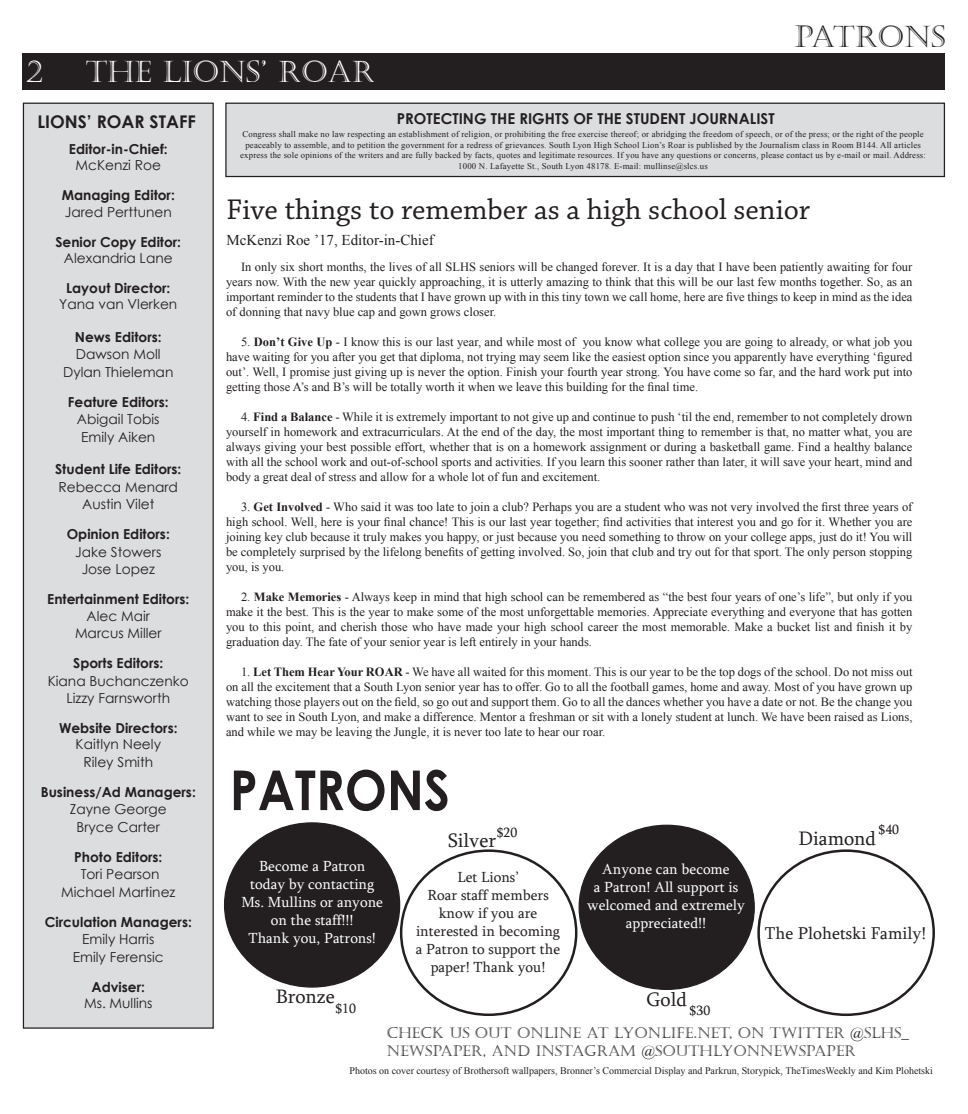
<style>
.page{position:relative;width:968px;height:1114px;background:#fff}
.page>*{position:absolute;margin:0;border:0;box-sizing:border-box;transform-origin:0 0}
.t1{font:700 55px "Century Gothic";color:#231f20;scale:.91 1}
.t2{font:30px "Chaparral Pro";color:#231f20}
.t3{font:30px "Castellar";color:#fff}
.t4{font:30px "Castellar";color:#231f20}
.t5{font:20px "Sylfaen";color:#231f20}
.t6{font:17.5px "Sylfaen";color:#231f20}
.t7{font:700 17.5px "Century Gothic";color:#231f20}
.t8{font:15px/18px "Sylfaen";color:#fff;text-align:center}
.t9{font:15px/18px "Sylfaen";color:#231f20;text-align:center}
.t10{font:15px "Castellar";color:#231f20}
.t11{font:700 15px "Charlemagne Std";color:#231f20}
.t12{font:700 15px "Century Gothic";color:#231f20}
.t13{font:15px "Times New Roman";color:#231f20}
.t14{font:13.75px/17.5px "Century Gothic";color:#231f20;text-align:center}
.t15{font:700 13.75px "Century Gothic";color:#231f20}
.t16{font:13.75px "Sylfaen";color:#231f20}
.t17{font:12.5px/15px "Times New Roman";color:#231f20;text-align:justify}
.t18{font:10px "Times New Roman";color:#231f20}
.t19{font:8.75px/10.5px "Times New Roman";letter-spacing:.02em;color:#231f20;text-align:center}
.s1{font-weight:700}
</style>
<div class="page">
<div style="left:22px;top:53px;width:923px;height:36px;background:#231f20"></div>
<div style="left:23px;top:103px;width:190px;height:925px;background:#dcdddf"></div>
<div style="left:23px;top:103px;width:191px;height:925px;border:1px solid #231f20"></div>
<div style="left:226px;top:103px;width:718px;height:73px;background:#dcdddf"></div>
<div style="left:225px;top:103px;width:720px;height:74px;border:1px solid #231f20"></div>
<div style="left:224px;top:823px;width:175px;height:164px;background:#231f20;border-radius:50%"></div>
<div style="left:579px;top:825px;width:175px;height:164px;background:#231f20;border-radius:50%"></div>
<h2 class="t3" style="left:27px;top:55px;width:17px">2</h2>
<h2 class="t3" style="left:86px;top:55px;width:291px">THE LIONS’ ROAR</h2>
<h2 class="t4" style="left:794px;top:19px;width:153px">PATRONS</h2>
<h3 class="t7" style="left:38px;top:108px;width:160px">LIONS’ ROAR STAFF</h3>
<p class="t15" style="left:69px;top:139px;width:100px">Editor-in-Chief:</p>
<p class="t14" style="left:75px;top:156px;width:87px">McKenzi Roe</p>
<p class="t15" style="left:62px;top:185px;width:115px">Managing Editor:</p>
<p class="t14" style="left:65px;top:203px;width:108px">Jared Perttunen</p>
<p class="t15" style="left:55px;top:231px;width:127px">Senior Copy Editor:</p>
<p class="t14" style="left:64px;top:249px;width:110px">Alexandria Lane</p>
<p class="t15" style="left:66px;top:277px;width:106px">Layout Director:</p>
<p class="t14" style="left:59px;top:295px;width:120px">Yana van Vlerken</p>
<p class="t15" style="left:75px;top:326px;width:88px">News Editors:</p>
<p class="t14" style="left:63px;top:345px;width:112px">Dawson Moll<br>Dylan Thieleman</p>
<p class="t15" style="left:68px;top:391px;width:102px">Feature Editors:</p>
<p class="t14" style="left:77px;top:410px;width:84px">Abigail Tobis<br>Emily Aiken</p>
<p class="t15" style="left:55px;top:459px;width:128px">Student Life Editors:</p>
<p class="t14" style="left:58px;top:478px;width:121px">Rebecca Menard<br>Austin Vilet</p>
<p class="t15" style="left:67px;top:524px;width:105px">Opinion Editors:</p>
<p class="t14" style="left:75px;top:543px;width:88px">Jake Stowers<br>Jose Lopez</p>
<p class="t15" style="left:47px;top:589px;width:144px">Entertainment Editors:</p>
<p class="t14" style="left:75px;top:606px;width:88px">Alec Mair<br>Marcus Miller</p>
<p class="t15" style="left:73px;top:652px;width:92px">Sports Editors:</p>
<p class="t14" style="left:48px;top:671px;width:143px">Kiana Buchanczenko<br>Lizzy Farnsworth</p>
<p class="t15" style="left:59px;top:717px;width:120px">Website Directors:</p>
<p class="t14" style="left:76px;top:735px;width:87px">Kaitlyn Neely<br>Riley Smith</p>
<p class="t15" style="left:41px;top:781px;width:157px">Business/Ad Managers:</p>
<p class="t14" style="left:70px;top:800px;width:98px">Zayne George<br>Bryce Carter</p>
<p class="t15" style="left:74px;top:846px;width:90px">Photo Editors:</p>
<p class="t14" style="left:61px;top:865px;width:116px">Tori Pearson<br>Michael Martinez</p>
<p class="t15" style="left:45px;top:911px;width:149px">Circulation Managers:</p>
<p class="t14" style="left:73px;top:930px;width:92px">Emily Harris<br>Emily Ferensic</p>
<p class="t15" style="left:92px;top:976px;width:55px">Adviser:</p>
<p class="t14" style="left:84px;top:994px;width:70px">Ms. Mullins</p>
<p class="t12" style="left:397px;top:107px;width:379px">PROTECTING THE RIGHTS OF THE STUDENT JOURNALIST</p>
<p class="t11" style="left:330px;top:122px;width:480px">PROTECTING THE RIGHTS OF THE STUDENT JOURNALIST</p>
<p class="t19" style="left:240px;top:129px;width:687px">Congress shall make no law respecting an establishment of religion, or prohibiting the free exercise thereof; or abridging the freedom of speech, or of the press; or the right of the people peaceably to assemble, and to petition the government for a redress of grievances. South Lyon High School Lion’s Roar is published by the Journalism class in Room B144. All articles express the sole opinions of the writers and are fully backed by facts, quotes and legitimate resources. If you have any questions or concerns, please contact us by e-mail or mail. Address:<br>1000 N. Lafayette St., South Lyon 48178. E-mail: mullinse@slcs.us</p>
<h2 class="t2" style="left:226px;top:193px;width:585px">Five things to remember as a high school senior</h2>
<p class="t13" style="left:226px;top:229px;width:209px">McKenzi Roe ’17, Editor-in-Chief</p>
<p class="t17" style="left:226px;top:259px;width:688px;text-indent:15px">In only six short months, the lives of all SLHS seniors will be changed forever. It is a day that I have been patiently awaiting for four years now. With the new year quickly approaching, it is utterly amazing to think that this will be our last few months together. So, as an important reminder to the students that I have grown up with in this tiny town we call home, here are five things to keep in mind as the idea of donning that navy blue cap and gown grows closer.</p>
<p class="t17" style="left:226px;top:334px;width:688px;text-indent:15px">5. <span class="s1">Don’t Give Up</span> - I know this is our last year, and while most of you know what college you are going to already, or what job you have waiting for you after you get that diploma, not trying may seem like the easiest option since you apparently have everything ‘figured out’. Well, I promise just giving up is never the option. Finish your fourth year strong. You have come so far, and the hard work put into getting those A’s and B’s will be totally worth it when we leave this building for the final time.</p>
<p class="t17" style="left:226px;top:409px;width:688px;text-indent:15px">4. <span class="s1">Find a Balance</span> - While it is extremely important to not give up and continue to push ‘til the end, remember to not completely drown yourself in homework and extracurriculars. At the end of the day, the most important thing to remember is that, no matter what, you are always giving your best possible effort, whether that is on a homework assignment or during a basketball game. Find a healthy balance with all the school work and out-of-school sports and activities. If you learn this sooner rather than later, it will save your heart, mind and body a great deal of stress and allow for a whole lot of fun and excitement.</p>
<p class="t17" style="left:226px;top:499px;width:688px;text-indent:15px">3. <span class="s1">Get Involved</span> - Who said it was too late to join a club? Perhaps you are a student who was not very involved the first three years of high school. Well, here is your final chance! This is our last year together; find activities that interest you and go for it. Whether you are joining key club because it truly makes you happy, or just because you need something to throw on your college apps, just do it! You will be completely surprised by the lifelong benefits of getting involved. So, join that club and try out for that sport. The only person stopping you, is you.</p>
<p class="t17" style="left:226px;top:589px;width:688px;text-indent:15px">2. <span class="s1">Make Memories</span> - Always keep in mind that high school can be remembered as “the best four years of one’s life”, but only if you make it the best. This is the year to make some of the most unforgettable memories. Appreciate everything and everyone that has gotten you to this point, and cherish those who have made your high school career the most memorable. Make a bucket list and finish it by graduation day. The fate of your senior year is left entirely in your hands.</p>
<p class="t17" style="left:226px;top:664px;width:688px;text-indent:15px">1. <span class="s1">Let Them Hear Your ROAR</span> - We have all waited for this moment. This is our year to be the top dogs of the school. Do not miss out on all the excitement that a South Lyon senior year has to offer. Go to all the football games, home and away. Most of you have grown up watching those players out on the field, so go out and support them. Go to all the dances whether you have a date or not. Be the change you want to see in South Lyon, and make a difference. Mentor a freshman or sit with a lonely student at lunch. We have been raised as Lions, and while we may be leaving the Jungle, it is never too late to hear our roar.</p>
<h1 class="t1" style="left:230px;top:748px;width:243px">PATRONS</h1>
<p class="t8" style="left:241px;top:856px;width:143px">Become a Patron today by contacting<br>Ms. Mullins or anyone on the staff!!!<br>Thank you, Patrons!</p>
<h3 class="t5" style="left:276px;top:983px;width:61px">Bronze</h3>
<p class="t16" style="left:335px;top:998px;width:22px">$10</p>
<p class="t16" style="left:496px;top:823px;width:22px">$20</p>
<p class="t9" style="left:416px;top:868px;width:146px">Let Lions’<br>Roar staff members know if you are interested in becoming a Patron to support the paper! Thank you!</p>
<p class="t8" style="left:587px;top:860px;width:159px">Anyone can become<br>a Patron! All support is welcomed and extremely appreciated!!</p>
<h3 class="t5" style="left:448px;top:827px;width:50px">Silver</h3>
<h3 class="t5" style="left:646px;top:986px;width:65px">Gold <sub>$30</sub></h3>
<p class="t16" style="left:878px;top:820px;width:22px">$40</p>
<h3 class="t5" style="left:798px;top:825px;width:79px">Diamond</h3>
<h3 class="t6" style="left:765px;top:922px;width:163px">The Plohetski Family!</h3>
<p class="t10" style="left:386px;top:1024px;width:24px">CHEC</p>
<p class="t10" style="left:432px;top:1024px;width:97px">K US OUT ONLINE</p>
<p class="t10" style="left:586px;top:1024px;width:60px">AT LYONLI</p>
<p class="t10" style="left:676px;top:1024px;width:33px">FE.NET</p>
<p class="t10" style="left:729px;top:1024px;width:23px">, ON</p>
<p class="t10" style="left:770px;top:1024px;width:38px">TWITTER</p>
<p class="t10" style="left:850px;top:1024px;width:24px">@SLHS</p>
<p class="t10" style="left:901px;top:1024px;width:9px">_</p>
<p class="t10" style="left:386px;top:1042px;width:50px">NEWSPAPER</p>
<p class="t10" style="left:482px;top:1042px;width:64px">, AND INSTA</p>
<p class="t10" style="left:584px;top:1042px;width:117px">GRAM @SOUTHL</p>
<p class="t10" style="left:721px;top:1042px;width:26px">YONNE</p>
<p class="t10" style="left:782px;top:1042px;width:27px">WSPAPER</p>
<p class="t18" style="left:349px;top:1063px;width:585px">Photos on cover courtesy of Brothersoft wallpapers, Bronner’s Commercial Display and Parkrun, Storypick, TheTimesWeekly and Kim Plohetski</p>
</div>
